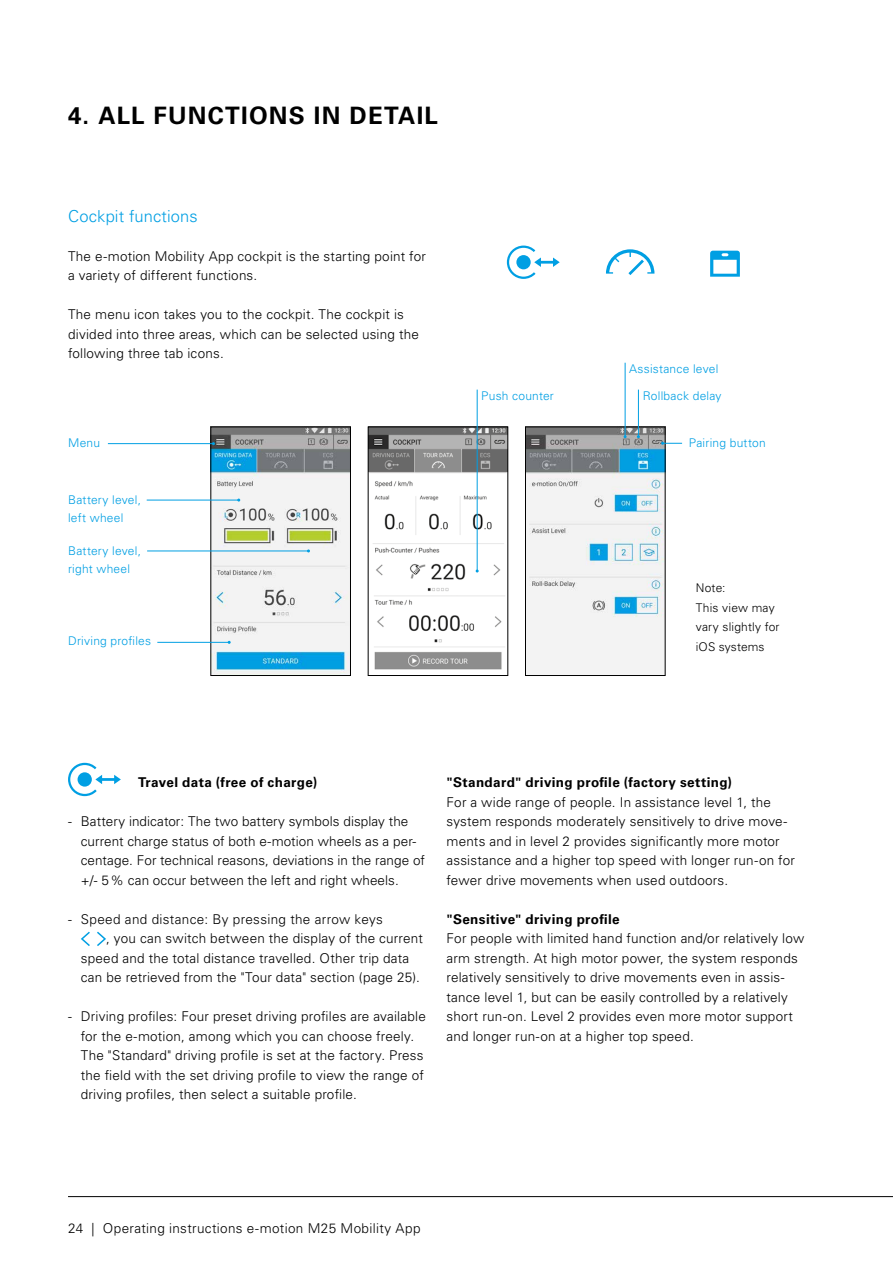
<style>
.page{position:relative;width:893px;height:1263px;background:#fff}
.page>*{position:absolute;margin:0;border:0;box-sizing:border-box;transform-origin:0 0}
.t1{font:700 24px "Univers LT Std";letter-spacing:.05em;color:#000}
.t2{font:300 16.5px "Univers LT Std";letter-spacing:.005em;color:#009fe3}
.t3{font:300 13.5px/19.5px "Univers LT Std";letter-spacing:.015em;color:#000}
.t4{font:700 13.5px "Univers LT Std";letter-spacing:.03em;color:#000}
.t5{font:300 12px/18px "Univers LT Std";letter-spacing:.02em;color:#009fe3}
.t6{font:300 12px/19.5px "Univers LT Std";letter-spacing:.015em;color:#000}
</style>
<div class="page">
<svg style="left:68px;top:763px;width:53px;height:33px"></svg>
<svg style="left:81px;top:931px;width:25px;height:15px"></svg>
<svg style="left:507px;top:246px;width:53px;height:33px"></svg>
<svg style="left:606px;top:249px;width:48px;height:26px"></svg>
<svg style="left:710px;top:251px;width:30px;height:26px"></svg>
<img style="left:213px;top:429px;width:136px;height:245px">
<div style="left:211px;top:427px;width:140px;height:249px;border:1px solid #000"></div>
<img style="left:370px;top:429px;width:136px;height:241px">
<div style="left:368px;top:427px;width:140px;height:249px;border:1px solid #000"></div>
<img style="left:527px;top:429px;width:136px;height:245px">
<div style="left:525px;top:427px;width:140px;height:249px;border:1px solid #000"></div>
<hr style="left:108px;top:443px;width:105px;height:1px;background:#009fe3">
<hr style="left:157px;top:642px;width:72px;height:1px;background:#009fe3">
<hr style="left:147px;top:500px;width:92px;height:1px;background:#009fe3">
<hr style="left:147px;top:551px;width:161px;height:1px;background:#009fe3">
<svg style="left:661px;top:442px;width:21px;height:3px"></svg>
<hr style="left:477px;top:390px;width:1px;height:181px;background:#009fe3">
<hr style="left:638px;top:390px;width:1px;height:47px;background:#009fe3">
<hr style="left:625px;top:363px;width:1px;height:74px;background:#009fe3">
<hr style="left:68px;top:1196px;width:825px;height:1px;background:#000">
<h1 class="t1" style="left:68px;top:102px;width:371px">4. ALL FUNCTIONS IN DETAIL</h1>
<p class="t2" style="left:68px;top:206px;width:131px">Cockpit functions</p>
<p class="t3" style="left:68px;top:246px;width:359px">The e-motion Mobility App cockpit is the starting point for a variety of different functions.</p>
<p class="t3" style="left:68px;top:305px;width:352px">The menu icon takes you to the cockpit. The cockpit is divided into three areas, which can be selected using the following three tab icons.</p>
<p class="t5" style="left:68px;top:434px;width:34px">Menu</p>
<p class="t5" style="left:68px;top:491px;width:74px">Battery level, left wheel</p>
<p class="t5" style="left:68px;top:542px;width:74px">Battery level, right wheel</p>
<p class="t5" style="left:68px;top:632px;width:85px">Driving profiles</p>
<p class="t5" style="left:629px;top:359px;width:91px">Assistance level</p>
<p class="t5" style="left:481px;top:386px;width:74px">Push counter</p>
<p class="t5" style="left:643px;top:386px;width:80px">Rollback delay</p>
<p class="t5" style="left:689px;top:434px;width:78px">Pairing button</p>
<p class="t6" style="left:696px;top:578px;width:85px">Note:<br>This view may vary slightly for iOS systems</p>
<p class="t4" style="left:138px;top:774px;width:181px">Travel data (free of charge)</p>
<p class="t3" style="left:81px;top:812px;width:346px;text-indent:-13px">- Battery indicator: The two battery symbols display the current charge status of both e-motion wheels as a per&shy;centage. For technical reasons, deviations in the range of +/- 5% can occur between the left and right wheels.</p>
<p class="t3" style="left:68px;top:909px;width:316px">- Speed and distance: By pressing the arrow keys</p>
<p class="t3" style="left:106px;top:929px;width:318px">, you can switch between the display of the current</p>
<p class="t3" style="left:81px;top:948px;width:330px">speed and the total distance travelled. Other trip data</p>
<p class="t3" style="left:81px;top:968px;width:341px">can be retrieved from the "Tour data" section (page 25).</p>
<p class="t3" style="left:81px;top:1007px;width:347px;text-indent:-13px">- Driving profiles: Four preset driving profiles are available for the e-motion, among which you can choose freely.<br>The "Standard" driving profile is set at the factory. Press the field with the set driving profile to view the range of driving profiles, then select a suitable profile.</p>
<p class="t4" style="left:446px;top:774px;width:287px">"Standard" driving profile (factory setting)</p>
<p class="t3" style="left:446px;top:792px;width:350px">For a wide range of people. In assistance level 1, the system responds moderately sensitively to drive move&shy;ments and in level 2 provides significantly more motor assistance and a higher top speed with longer run-on for fewer drive movements when used outdoors.</p>
<p class="t4" style="left:446px;top:911px;width:175px">"Sensitive" driving profile</p>
<p class="t3" style="left:446px;top:928px;width:359px">For people with limited hand function and/or relatively low arm strength. At high motor power, the system responds relatively sensitively to drive movements even in assis&shy;tance level 1, but can be easily controlled by a relatively short run-on. Level 2 provides even more motor support and longer run-on at a higher top speed.</p>
<p class="t3" style="left:68px;top:1218px;width:354px">24 | Operating instructions e-motion M25 Mobility App</p>
</div>
